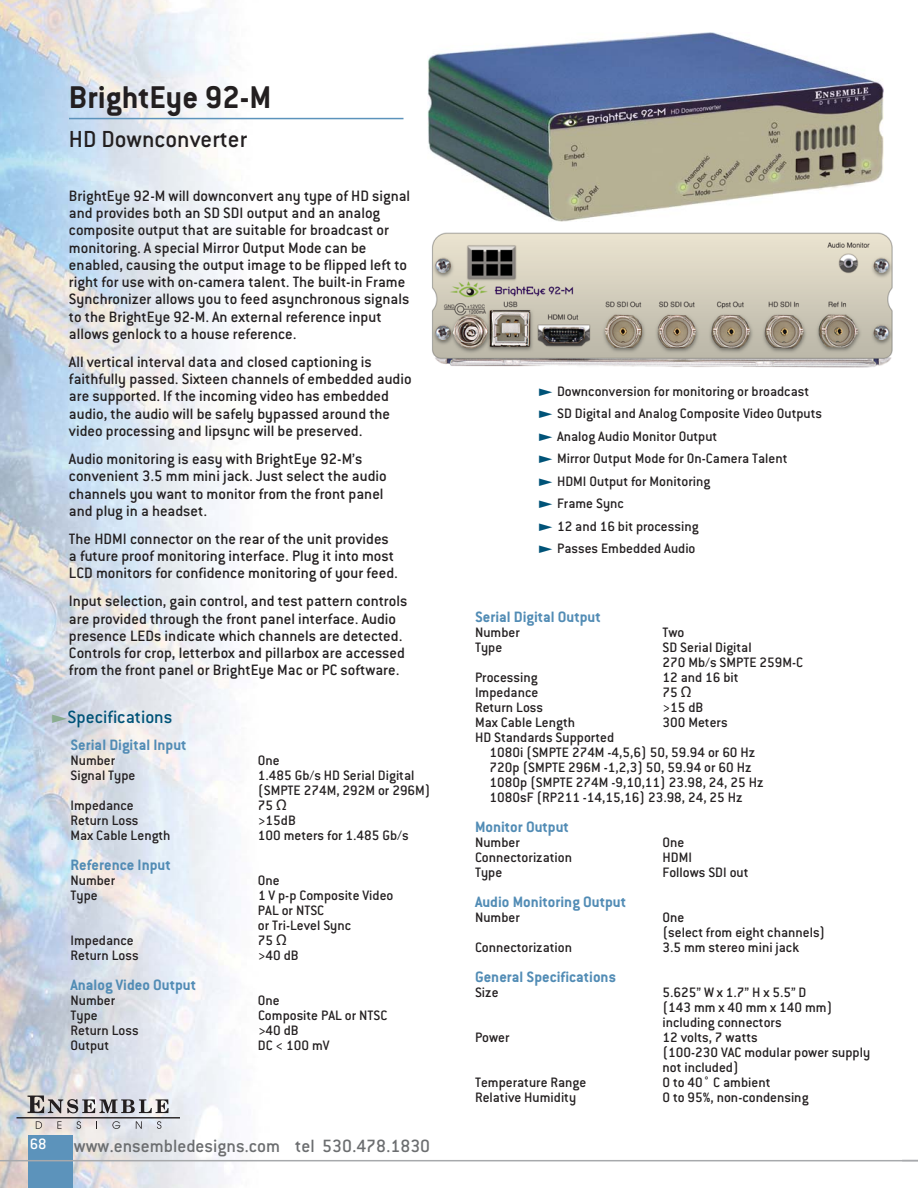
<style>
.page{position:relative;width:918px;height:1188px;background:#fff}
.page>*{position:absolute;margin:0;border:0;box-sizing:border-box;transform-origin:0 0}
.t1{font:700 34.5px "Conduit ITC Std";color:#231f20}
.t2{font:500 25.5px "Conduit ITC Std";color:#231f20}
.t3{font:500 19.5px "Conduit ITC Std";color:#6c6e70}
.t4{font:500 19.5px "Conduit ITC Std";color:#005378}
.t5{font:500 16.5px/17.2px "Conduit ITC Std";color:#231f20}
.t6{font:700 16.5px "Conduit ITC Std";color:#528cb5}
.t7{font:500 16.5px "Conduit ITC Std";color:#fff}
.t8{font:500 15px/15px "Conduit ITC Std";color:#231f20}
</style>
<div class="page">
<img style="left:0;top:0;width:269px;height:1188px">
<svg style="left:28px;top:1096px;width:141px;height:17px;background:#a3a1a3"></svg>
<svg style="left:36px;top:1121px;width:6px;height:8px"></svg>
<svg style="left:57px;top:1121px;width:5px;height:8px"></svg>
<svg style="left:77px;top:1121px;width:4px;height:8px"></svg>
<svg style="left:112px;top:1121px;width:8px;height:8px"></svg>
<svg style="left:136px;top:1121px;width:6px;height:8px"></svg>
<svg style="left:157px;top:1121px;width:4px;height:8px"></svg>
<hr style="left:16px;top:1117px;width:164px;height:2px;background:#231f20">
<div style="left:28px;top:1136px;width:44px;height:52px;background:#5c93bb"></div>
<hr style="left:0;top:1160px;width:918px;height:1px;background:#a7a9ac">
<img style="left:427px;top:32px;width:457px;height:189px">
<img style="left:432px;top:233px;width:461px;height:135px">
<hr style="left:69px;top:118px;width:335px;height:1px;background:#5c93bb">
<svg style="left:52px;top:715px;width:15px;height:8px"></svg>
<p class="t1" style="left:69px;top:86px;width:204px">BrightEye 92-M</p>
<p class="t2" style="left:69px;top:130px;width:180px">HD Downconverter</p>
<p class="t5" style="left:69px;top:189px;width:343px">BrightEye 92-M will downconvert any type of HD signal and provides both an SD SDI output and an analog composite output that are suitable for broadcast or monitoring. A special Mirror Output Mode can be enabled, causing the output image to be flipped left to right for use with on-camera talent. The built-in Frame Synchronizer allows you to feed asynchronous signals to the BrightEye 92-M. An external reference input allows genlock to a house reference.</p>
<p class="t5" style="left:69px;top:355px;width:344px">All vertical interval data and closed captioning is faithfully passed. Sixteen channels of embedded audio are supported. If the incoming video has embedded audio, the audio will be safely bypassed around the video processing and lipsync will be preserved.</p>
<p class="t5" style="left:69px;top:452px;width:319px">Audio monitoring is easy with BrightEye 92-M’s convenient 3.5 mm mini jack. Just select the audio channels you want to monitor from the front panel and plug in a headset.</p>
<p class="t5" style="left:69px;top:532px;width:330px">The HDMI connector on the rear of the unit provides a future proof monitoring interface. Plug it into most<br>LCD monitors for confidence monitoring of your feed.</p>
<p class="t5" style="left:69px;top:594px;width:340px">Input selection, gain control, and test pattern controls are provided through the front panel interface. Audio presence LEDs indicate which channels are detected.<br>Controls for crop, letterbox and pillarbox are accessed from the front panel or BrightEye Mac or PC software.</p>
<p class="t4" style="left:68px;top:711px;width:106px">Specifications</p>
<p class="t6" style="left:70px;top:739px;width:118px">Serial Digital Input</p>
<p class="t8" style="left:70px;top:754px;width:46px">Number</p>
<p class="t8" style="left:258px;top:754px;width:23px">One</p>
<p class="t8" style="left:70px;top:769px;width:67px">Signal Type</p>
<p class="t8" style="left:258px;top:769px;width:174px">1.485 Gb/s HD Serial Digital (SMPTE 274M, 292M or 296M)</p>
<p class="t8" style="left:70px;top:799px;width:65px">Impedance</p>
<p class="t8" style="left:258px;top:799px;width:30px">75 Ω</p>
<p class="t8" style="left:70px;top:814px;width:70px">Return Loss</p>
<p class="t8" style="left:258px;top:814px;width:39px">&gt;15dB</p>
<p class="t8" style="left:70px;top:829px;width:102px">Max Cable Length</p>
<p class="t8" style="left:258px;top:829px;width:152px">100 meters for 1.485 Gb/s</p>
<p class="t6" style="left:70px;top:859px;width:102px">Reference Input</p>
<p class="t8" style="left:70px;top:874px;width:46px">Number</p>
<p class="t8" style="left:258px;top:874px;width:23px">One</p>
<p class="t8" style="left:70px;top:889px;width:29px">Type</p>
<p class="t8" style="left:258px;top:889px;width:137px">1 V p-p Composite Video<br>PAL or NTSC<br>or Tri-Level Sync</p>
<p class="t8" style="left:70px;top:934px;width:65px">Impedance</p>
<p class="t8" style="left:258px;top:934px;width:30px">75 Ω</p>
<p class="t8" style="left:70px;top:949px;width:70px">Return Loss</p>
<p class="t8" style="left:258px;top:949px;width:42px">&gt;40 dB</p>
<p class="t6" style="left:70px;top:979px;width:127px">Analog Video Output</p>
<p class="t8" style="left:70px;top:994px;width:46px">Number</p>
<p class="t8" style="left:258px;top:994px;width:23px">One</p>
<p class="t8" style="left:70px;top:1009px;width:29px">Type</p>
<p class="t8" style="left:258px;top:1009px;width:131px">Composite PAL or NTSC</p>
<p class="t8" style="left:70px;top:1024px;width:70px">Return Loss</p>
<p class="t8" style="left:258px;top:1024px;width:42px">&gt;40 dB</p>
<p class="t8" style="left:70px;top:1039px;width:40px">Output</p>
<p class="t8" style="left:258px;top:1039px;width:73px">DC &lt; 100 mV</p>
<p class="t7" style="left:30px;top:1139px;width:18px">68</p>
<p class="t3" style="left:74px;top:1139px;width:358px">www.ensembledesigns.com tel 530.478.1830</p>
<p class="t8" style="left:557px;top:382px;width:267px;line-height:22.5px">Downconversion for monitoring or broadcast<br>SD Digital and Analog Composite Video Outputs<br>Analog Audio Monitor Output<br>Mirror Output Mode for On-Camera Talent<br>HDMI Output for Monitoring<br>Frame Sync<br>12 and 16 bit processing<br>Passes Embedded Audio</p>
<p class="t6" style="left:475px;top:612px;width:127px">Serial Digital Output</p>
<p class="t8" style="left:475px;top:627px;width:46px">Number</p>
<p class="t8" style="left:663px;top:627px;width:24px">Two</p>
<p class="t8" style="left:475px;top:642px;width:29px">Type</p>
<p class="t8" style="left:663px;top:642px;width:142px">SD Serial Digital<br>270 Mb/s SMPTE 259M-C</p>
<p class="t8" style="left:475px;top:672px;width:64px">Processing</p>
<p class="t8" style="left:663px;top:672px;width:78px">12 and 16 bit</p>
<p class="t8" style="left:475px;top:687px;width:65px">Impedance</p>
<p class="t8" style="left:663px;top:687px;width:30px">75 Ω</p>
<p class="t8" style="left:475px;top:702px;width:70px">Return Loss</p>
<p class="t8" style="left:663px;top:702px;width:42px">&gt;15 dB</p>
<p class="t8" style="left:475px;top:717px;width:102px">Max Cable Length</p>
<p class="t8" style="left:663px;top:717px;width:67px">300 Meters</p>
<p class="t8" style="left:490px;top:732px;width:275px;text-indent:-15px">HD Standards Supported<br>1080i (SMPTE 274M -4,5,6) 50, 59.94 or 60 Hz 720p (SMPTE 296M -1,2,3) 50, 59.94 or 60 Hz 1080p (SMPTE 274M -9,10,11) 23.98, 24, 25 Hz 1080sF (RP211 -14,15,16) 23.98, 24, 25 Hz</p>
<p class="t6" style="left:475px;top:822px;width:95px">Monitor Output</p>
<p class="t8" style="left:475px;top:837px;width:46px">Number</p>
<p class="t8" style="left:663px;top:837px;width:23px">One</p>
<p class="t8" style="left:475px;top:852px;width:99px">Connectorization</p>
<p class="t8" style="left:663px;top:852px;width:31px">HDMI</p>
<p class="t8" style="left:475px;top:867px;width:29px">Type</p>
<p class="t8" style="left:663px;top:867px;width:87px">Follows SDI out</p>
<p class="t6" style="left:475px;top:897px;width:152px">Audio Monitoring Output</p>
<p class="t8" style="left:475px;top:912px;width:46px">Number</p>
<p class="t8" style="left:663px;top:912px;width:164px">One<br>(select from eight channels)</p>
<p class="t8" style="left:475px;top:942px;width:99px">Connectorization</p>
<p class="t8" style="left:663px;top:942px;width:138px">3.5 mm stereo mini jack</p>
<p class="t6" style="left:475px;top:972px;width:143px">General Specifications</p>
<p class="t8" style="left:475px;top:987px;width:25px">Size</p>
<p class="t8" style="left:663px;top:987px;width:171px">5.625” W x 1.7” H x 5.5” D (143 mm x 40 mm x 140 mm) including connectors</p>
<p class="t8" style="left:475px;top:1032px;width:36px">Power</p>
<p class="t8" style="left:663px;top:1032px;width:209px">12 volts, 7 watts<br>(100-230 VAC modular power supply not included)</p>
<p class="t8" style="left:475px;top:1077px;width:113px">Temperature Range</p>
<p class="t8" style="left:663px;top:1077px;width:109px">0 to 40˚ C ambient</p>
<p class="t8" style="left:475px;top:1092px;width:103px">Relative Humidity</p>
<p class="t8" style="left:663px;top:1092px;width:148px">0 to 95%, non-condensing</p>
</div>
